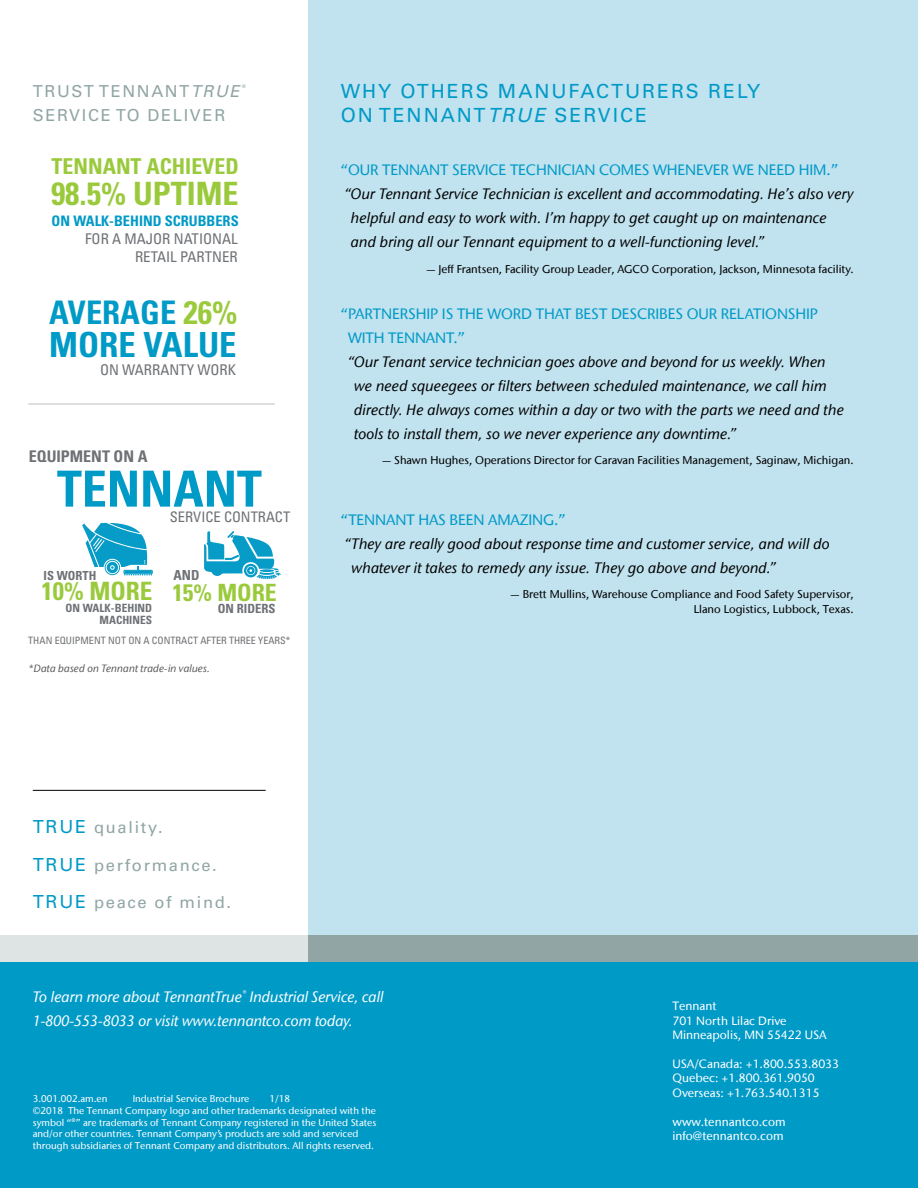
<style>
.page{position:relative;width:918px;height:1188px;background:#fff}
.page>*{position:absolute;margin:0;border:0;box-sizing:border-box;transform-origin:0 0}
.t1{font:700 condensed 34.65px "Univers";color:#009ac7}
.t2{font:700 condensed 32.4px "Univers";color:#009ac7}
.t3{font:700 condensed 32.1px "Univers";color:#9aca3c}
.t4{font:700 condensed 25.2px "Univers";color:#9aca3c}
.t5{font:700 condensed 23.85px "Univers";color:#9aca3c}
.t6{font:700 condensed 21.9px "Univers";color:#9aca3c}
.t7{font:19.5px/23.4px "Univers LT Std";letter-spacing:.1em;color:#009ac7}
.t8{font:16.5px/24px "Univers LT Std";letter-spacing:.1em;color:#91a5a5}
.t9{font:700 condensed 16.05px "Univers";color:#6e7175}
.t10{font:italic 500 15px/24px "Stone Sans IIITC Com";letter-spacing:.01em;color:#000}
.t11{font:500 15px/24px "Stone Sans IIITC Com";letter-spacing:-.01em;color:#009ac7}
.t12{font:italic 500 15px/24px "Stone Sans IIITC Com";color:#fff}
.t13{font:condensed 14.85px/17.7px "Univers";color:#6e7175;text-align:right}
.t14{font:condensed 14.55px "Univers";color:#6e7175}
.t15{font:700 condensed 14.4px "Univers";color:#009ac7}
.t16{font:700 condensed 13.8px "Univers";color:#6e7175}
.t17{font:700 condensed 12.6px "Univers";color:#6e7175}
.t18{font:700 condensed 12.45px "Univers";color:#6e7175}
.t19{font:500 12px/14.4px "Stone Sans IIITC Com";color:#fff}
.t20{font:700 condensed 11.4px/11.4px "Univers";color:#6e7175;text-align:right}
.t21{font:500 11.25px/15px "Stone Sans IIITC Com";color:#000;text-align:right}
.t22{font:italic 500 10.5px "Stone Sans IIITC Com";letter-spacing:.01em;color:#58595b}
.t23{font:condensed 10.05px "Univers";color:#6e7175}
.t24{font:500 9.75px/11.7px "Stone Sans IIITC Com";color:#fff}
.s1{font-style:italic}
.s2{color:#9aca3c}
.s3{font-size:18px;color:#009ac7}
</style>
<div class="page">
<div style="left:309px;top:0;width:609px;height:964px;background:#c1e2ef"></div>
<div style="left:0;top:935px;width:310px;height:27px;background:#dde4e3"></div>
<div style="left:309px;top:935px;width:609px;height:27px;background:#91a5a5"></div>
<hr style="left:917px;top:205px;width:1px;height:725px;background:#91a5a5">
<div style="left:0;top:962px;width:918px;height:226px;background:#009ac7"></div>
<hr style="left:33px;top:790px;width:233px;height:1px;background:#000">
<hr style="left:917px;top:0;width:1px;height:205px;background:#dde4e3">
<hr style="left:28px;top:404px;width:247px;height:1px;background:#bcbec0">
<svg style="left:57px;top:471px;width:80px;height:36px"></svg>
<svg style="left:143px;top:471px;width:119px;height:36px"></svg>
<svg style="left:204px;top:531px;width:77px;height:48px"></svg>
<svg style="left:82px;top:523px;width:71px;height:52px"></svg>
<p class="t8" style="left:33px;top:79px;width:214px">TRUST TENNANT<span class="s1">TRUE</span><sup>®<br></sup>SERVICE TO DELIVER</p>
<h3 class="t6" style="left:50px;top:151px;width:189px">TENNANT ACHIEVED</h3>
<h3 class="t3" style="left:50px;top:172px;width:189px">98.5% UPTIME</h3>
<p class="t15" style="left:50px;top:210px;width:189px">ON WALK-BEHIND SCRUBBERS</p>
<p class="t13" style="left:84px;top:228px;width:154px">FOR A MAJOR NATIONAL<br>RETAIL PARTNER</p>
<h2 class="t2" style="left:49px;top:293px;width:190px">AVERAGE <span class="s2">26%</span></h2>
<h1 class="t1" style="left:49px;top:324px;width:189px">MORE VALUE</h1>
<p class="t13" style="left:100px;top:361px;width:137px">ON WARRANTY WORK</p>
<p class="t9" style="left:29px;top:446px;width:120px">EQUIPMENT ON A</p>
<p class="t14" style="left:170px;top:508px;width:122px">SERVICE CONTRACT</p>
<p class="t18" style="left:44px;top:568px;width:54px">IS WORTH</p>
<p class="t16" style="left:174px;top:567px;width:28px">AND</p>
<p class="t20" style="left:66px;top:602px;width:88px">ON WALK-BEHIND<br>MACHINES</p>
<h3 class="t4" style="left:42px;top:576px;width:112px">10% MORE</h3>
<h3 class="t5" style="left:172px;top:577px;width:106px">15% MORE</h3>
<p class="t17" style="left:218px;top:601px;width:59px">ON RIDERS</p>
<p class="t23" style="left:28px;top:634px;width:264px">THAN EQUIPMENT NOT ON A CONTRACT AFTER THREE YEARS*</p>
<p class="t22" style="left:28px;top:662px;width:183px">*Data based on Tennant trade-in values.</p>
<h3 class="t7" style="left:341px;top:80px;width:421px">WHY OTHERS MANUFACTURERS RELY<br>ON TENNANT<span class="s1">TRUE</span> SERVICE</h3>
<p class="t11" style="left:341px;top:158px;width:499px">“OUR TENNANT SERVICE TECHNICIAN COMES WHENEVER WE NEED HIM.”</p>
<p class="t10" style="left:351px;top:182px;width:504px;text-indent:-6px">“Our Tennant Service Technician is excellent and accommodating. He’s also very helpful and easy to work with. I’m happy to get caught up on maintenance and bring all our Tennant equipment to a well-functioning level.”</p>
<p class="t21" style="left:426px;top:261px;width:429px">— Jeff Frantsen, Facility Group Leader, AGCO Corporation, Jackson, Minnesota facility.</p>
<p class="t11" style="left:348px;top:301px;width:472px;text-indent:-7px">“PARTNERSHIP IS THE WORD THAT BEST DESCRIBES OUR RELATIONSHIP<br>WITH TENNANT.”</p>
<p class="t10" style="left:354px;top:349px;width:491px;text-indent:-6px">“Our Tenant service technician goes above and beyond for us weekly. When we need squeegees or filters between scheduled maintenance, we call him directly. He always comes within a day or two with the parts we need and the tools to install them, so we never experience any downtime.”</p>
<p class="t21" style="left:382px;top:452px;width:473px">— Shawn Hughes, Operations Director for Caravan Facilities Management, Saginaw, Michigan.</p>
<p class="t11" style="left:341px;top:507px;width:226px">“TENNANT HAS BEEN AMAZING.”</p>
<p class="t10" style="left:351px;top:531px;width:480px;text-indent:-7px">“They are really good about response time and customer service, and will do whatever it takes to remedy any issue. They go above and beyond.”</p>
<p class="t21" style="left:511px;top:587px;width:345px">— Brett Mullins, Warehouse Compliance and Food Safety Supervisor,<br>Llano Logistics, Lubbock, Texas.</p>
<p class="t8" style="left:33px;top:815px;width:131px"><span class="s3">TRUE</span> quality.</p>
<p class="t8" style="left:33px;top:853px;width:186px"><span class="s3">TRUE</span> performance.</p>
<p class="t8" style="left:33px;top:890px;width:200px"><span class="s3">TRUE</span> peace of mind.</p>
<p class="t12" style="left:33px;top:985px;width:352px">To learn more about TennantTrue<sup>®</sup> Industrial Service, call<br>1-800-553-8033 or visit www.tennantco.com today.</p>
<p class="t19" style="left:672px;top:999px;width:156px">Tennant<br>701 North Lilac Drive<br>Minneapolis, MN 55422 USA</p>
<p class="t19" style="left:672px;top:1056px;width:168px">USA/Canada: +1.800.553.8033<br>Quebec: +1.800.361.9050<br>Overseas: +1.763.540.1315</p>
<p class="t19" style="left:672px;top:1114px;width:115px">www.tennantco.com info@tennantco.com</p>
<p class="t24" style="left:33px;top:1093px;width:345px;text-indent:237px">1/18<br>©2018 The Tennant Company logo and other trademarks designated with the symbol “®” are trademarks of Tennant Company registered in the United States and/or other countries. Tennant Company’s products are sold and serviced through subsidiaries of Tennant Company and distributors. All rights reserved.</p>
<p class="t24" style="left:33px;top:1093px;width:76px">3.001.002.am.en</p>
<p class="t24" style="left:133px;top:1093px;width:118px">Industrial Service Brochure</p>
</div>
